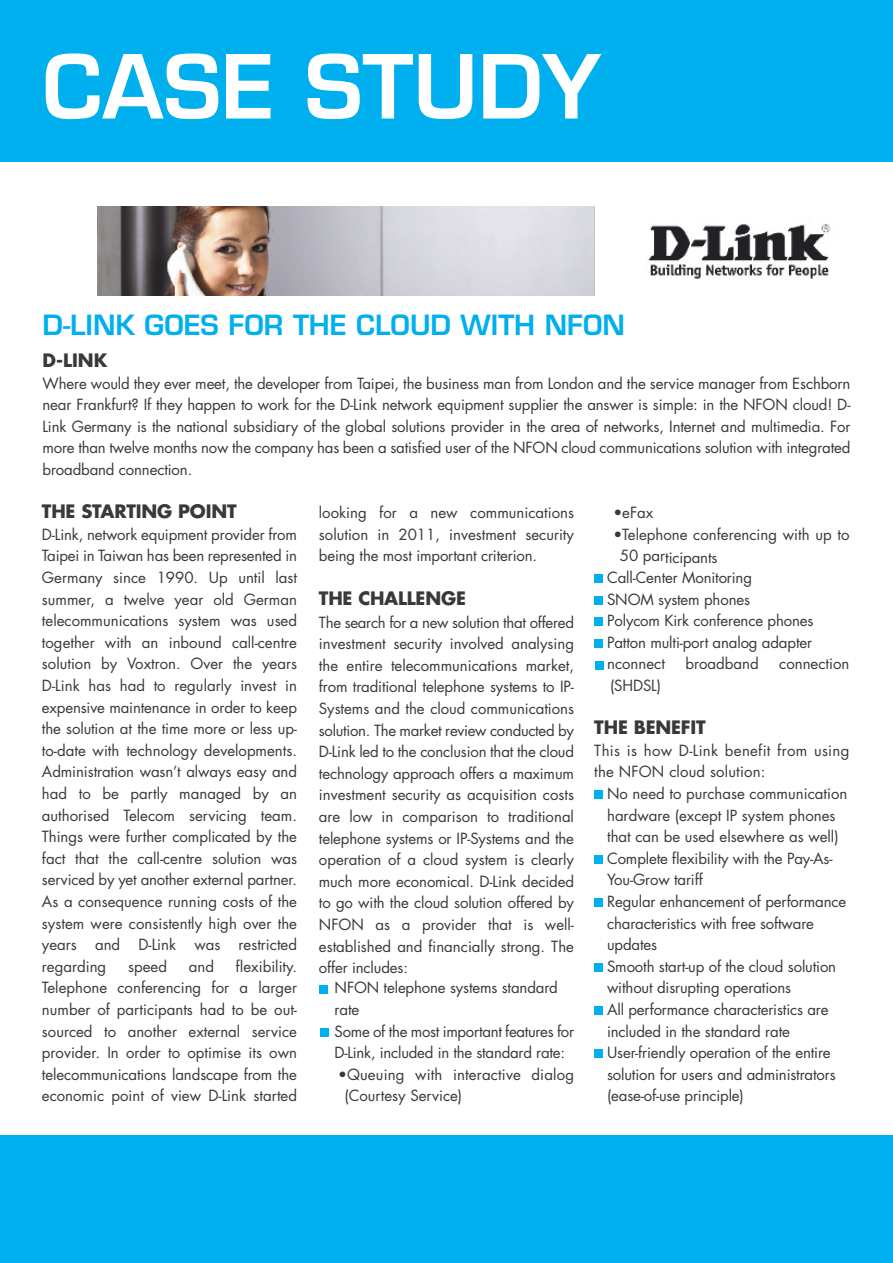
<style>
.page{position:relative;width:893px;height:1263px;background:#fff}
.page>*{position:absolute;margin:0;border:0;box-sizing:border-box;transform-origin:0 0}
.t1{font:600 85.95px "Eurostile LT Std";color:#fff}
.t2{font:600 27.15px "Eurostile";color:#00afed}
.t3{font:700 18px "Futura Std";letter-spacing:-.01em;color:#39383a}
.t4{font:15px/21.6px "Futura Std";letter-spacing:-.01em;color:#39383a;text-align:justify}
.t5{font:15px/21.6px "Futura Std";letter-spacing:.02em;color:#39383a}
.t6{font:15px/21.6px "Futura Std";letter-spacing:.01em;color:#39383a}
</style>
<div class="page">
<div style="left:0;top:0;width:893px;height:162px;background:#00afed"></div>
<div style="left:0;top:1135px;width:893px;height:128px;background:#00afed"></div>
<img style="left:648px;top:224px;width:183px;height:55px">
<div style="left:319px;top:985px;width:8px;height:8px;background:#00afed"></div>
<div style="left:320px;top:1028px;width:9px;height:8px;background:#00afed"></div>
<div style="left:595px;top:661px;width:9px;height:8px;background:#00afed"></div>
<div style="left:594px;top:790px;width:9px;height:9px;background:#00afed"></div>
<div style="left:594px;top:855px;width:9px;height:9px;background:#00afed"></div>
<div style="left:594px;top:574px;width:9px;height:9px;background:#00afed"></div>
<div style="left:594px;top:596px;width:9px;height:8px;background:#00afed"></div>
<div style="left:594px;top:617px;width:9px;height:9px;background:#00afed"></div>
<div style="left:594px;top:639px;width:9px;height:9px;background:#00afed"></div>
<div style="left:594px;top:898px;width:9px;height:9px;background:#00afed"></div>
<div style="left:594px;top:963px;width:9px;height:9px;background:#00afed"></div>
<div style="left:594px;top:1006px;width:9px;height:9px;background:#00afed"></div>
<div style="left:594px;top:1049px;width:9px;height:9px;background:#00afed"></div>
<img style="left:98px;top:206px;width:496px;height:90px">
<h1 class="t1" style="left:43px;top:54px;width:559px">CASE STUDY</h1>
<h2 class="t2" style="left:43px;top:308px;width:584px">D-LINK GOES FOR THE CLOUD WITH NFON</h2>
<p class="t3" style="left:43px;top:352px;width:66px">D-LINK</p>
<p class="t4" style="left:43px;top:373px;width:809px">Where would they ever meet, the developer from Taipei, the business man from London and the service manager from Eschborn near Frankfurt? If they happen to work for the D-Link network equipment supplier the answer is simple: in the NFON cloud! D-Link Germany is the national subsidiary of the global solutions provider in the area of networks, Internet and multimedia. For more than twelve months now the company has been a satisfied user of the NFON cloud communications solution with integrated broadband connection.</p>
<p class="t3" style="left:42px;top:503px;width:196px">THE STARTING POINT</p>
<p class="t4" style="left:42px;top:525px;width:257px">D-Link, network equipment provider from Taipei in Taiwan has been represented in Germany since 1990. Up until last summer, a twelve year old German telecommunications system was used together with an inbound call-centre solution by Voxtron. Over the years D-Link has had to regularly invest in expensive maintenance in order to keep the solution at the time more or less up&shy;to-date with technology developments.<br>Administration wasn’t always easy and had to be partly managed by an authorised Telecom servicing team.<br>Things were further complicated by the fact that the call-centre solution was serviced by yet another external partner.<br>As a consequence running costs of the system were consistently high over the years and D-Link was restricted regarding</p>
<p class="t4" style="left:319px;top:503px;width:257px">looking for a new communications solution in 2011, investment security being the most important criterion.</p>
<p class="t3" style="left:319px;top:590px;width:148px">THE CHALLENGE</p>
<p class="t4" style="left:319px;top:612px;width:257px">The search for a new solution that offered investment security involved analysing the entire telecommunications market, from traditional telephone systems to IP-Systems and the cloud communications solution. The market review conducted by D-Link led to the conclusion that the cloud technology approach offers a maximum investment security as acquisition costs are low in comparison to traditional telephone systems or IP-Systems and the operation of a cloud system is clearly much more economical. D-Link decided to go with the cloud solution offered by NFON as a provider that is well&shy;established and financially strong. The offer includes:</p>
<p class="t4" style="left:335px;top:978px;width:241px;text-align:left">NFON telephone systems standard rate<br>Some of the most important features for<br>D-Link, included in the standard rate:</p>
<p class="t6" style="left:344px;top:1065px;width:231px;text-indent:-6px">•Queuing with interactive dialog (Courtesy Service)</p>
<p class="t4" style="left:613px;top:503px;width:41px">•eFax</p>
<p class="t4" style="left:620px;top:524px;width:231px;line-height:23px;text-indent:-6px">•Telephone conferencing with up to<br>50 participants</p>
<p class="t4" style="left:607px;top:568px;width:208px;text-align:left">Call-Center Monitoring<br>SNOM system phones<br>Polycom Kirk conference phones<br>Patton multi-port analog adapter nconnect</p>
<p class="t4" style="left:685px;top:654px;width:75px">broadband</p>
<p class="t4" style="left:779px;top:654px;width:72px">connection</p>
<p class="t4" style="left:610px;top:676px;width:52px">(SHDSL)</p>
<p class="t3" style="left:594px;top:719px;width:113px">THE BENEFIT</p>
<p class="t5" style="left:594px;top:741px;width:257px">This is how D-Link benefit from using the NFON cloud solution:</p>
<p class="t4" style="left:607px;top:784px;width:242px;text-align:left">No need to purchase communication hardware (except IP system phones that can be used elsewhere as well)<br>Complete flexibility with the Pay-As-<br>You-Grow tariff<br>Regular enhancement of performance characteristics with free software updates<br>Smooth start-up of the cloud solution without disrupting operations<br>All performance characteristics are included in the standard rate<br>User-friendly operation of the entire solution for users and administrators (ease-of-use principle)</p>
<p class="t4" style="left:42px;top:957px;width:257px;text-indent:194px">flexibility.<br>Telephone conferencing for a larger number of participants had to be out&shy;sourced to another external service provider. In order to optimise its own telecommunications landscape from the economic point of view D-Link started</p>
<p class="t4" style="left:128px;top:957px;width:40px">speed</p>
<p class="t4" style="left:189px;top:957px;width:27px">and</p>
</div>
